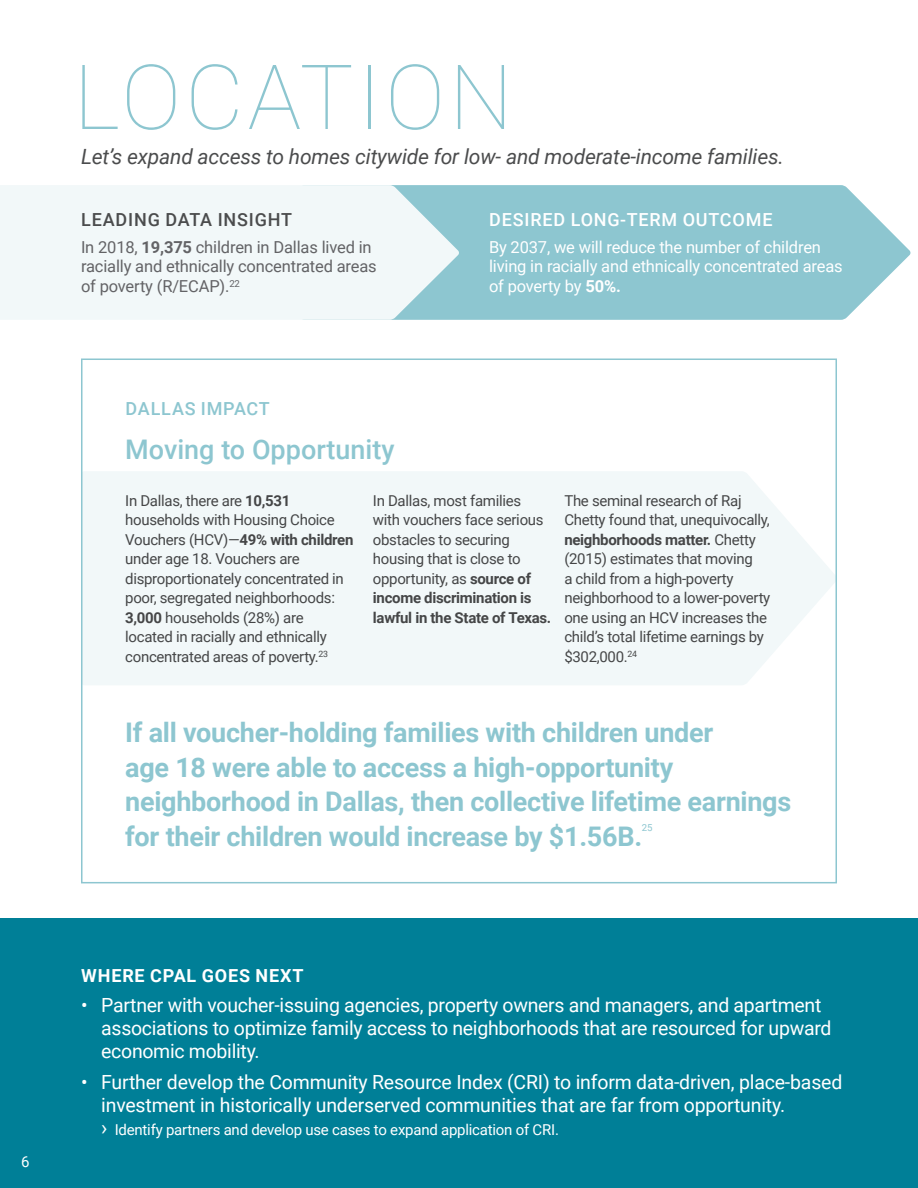
<style>
.page{position:relative;width:918px;height:1188px;background:#fff}
.page>*{position:absolute;margin:0;border:0;box-sizing:border-box;transform-origin:0 0}
.t1{font:100 90px "Roboto";letter-spacing:.045em;color:#8dc6d0}
.text{font:700 27px/34.5px "Roboto";letter-spacing:-.01em;color:#8dc6d0}
.subheader{font:500 27px "Roboto";color:#8dc6d0}
.text_-_intro{font:italic 21px "Roboto";letter-spacing:-.01em;color:#4b4c4d}
.bullets{font:19.5px/23.4px "Roboto";letter-spacing:-.015em;color:#fff}
.subheader-2{font:500 18px "Roboto";letter-spacing:.045em;color:#fff}
.subheader-3{font:500 18px "Roboto";letter-spacing:.045em;color:#4b4c4d}
.header_-_teal{font:700 18px "Roboto";letter-spacing:.045em;color:#fff}
.subheader-4{font:500 18px "Roboto";letter-spacing:.045em;color:#8dc6d0}
.text_-_intro-2{font:16.5px/19.8px "Roboto";letter-spacing:-.01em;color:#fff}
.text_-_intro-3{font:16.5px/19.8px "Roboto";letter-spacing:-.01em;color:#636366}
.text-2{font:15px/19.5px "Roboto";letter-spacing:-.02em;color:#454647}
.bullets-2{font:15px "Roboto";letter-spacing:-.015em;color:#fff}
.text-3{font:15px "Roboto";color:#fff}
.text-4{font:9.6px "Roboto";color:#8dc6d0}
.s1{font-weight:700}
.s2{font-size:21px}
</style>
<div class="page">
<div style="left:0;top:918px;width:918px;height:270px;background:#007f97"></div>
<svg style="left:459px;top:185px;width:452px;height:135px;background:#95cad3"></svg>
<svg style="left:0;top:185px;width:459px;height:135px;fill:#f2f8f9"></svg>
<div style="left:84px;top:471px;width:750px;height:214px;background:#f2f8f9"></div>
<p class="text-3" style="left:21px;top:1151px;width:10px">6</p>
<p class="t1" style="left:74px;top:34px;width:441px">LOCATION</p>
<p class="text_-_intro" style="left:81px;top:142px;width:704px">Let’s expand access to homes citywide for low- and moderate-income families.</p>
<p class="subheader-3" style="left:81px;top:207px;width:212px">LEADING DATA INSIGHT</p>
<p class="text_-_intro-3" style="left:81px;top:236px;width:297px">In 2018, <span class="s1">19,375</span> children in Dallas lived in racially and ethnically concentrated areas of poverty (R/ECAP).<sup>22</sup></p>
<p class="subheader-4" style="left:126px;top:396px;width:146px">DALLAS IMPACT</p>
<p class="subheader-2" style="left:489px;top:207px;width:285px">DESIRED LONG-TERM OUTCOME</p>
<p class="text_-_intro-2" style="left:489px;top:236px;width:355px">By 2037, we will reduce the number of children living in racially and ethnically concentrated areas of poverty by <span class="s1">50%.</span></p>
<p class="subheader" style="left:125px;top:430px;width:271px">Moving to Opportunity</p>
<p class="text-2" style="left:125px;top:490px;width:230px">In Dallas, there are <span class="s1">10,531 </span>households with Housing Choice<br>Vouchers (HCV)—<span class="s1">49% with children </span>under age 18. Vouchers are disproportionately concentrated in poor, segregated neighborhoods:<br><span class="s1">3,000</span> households (28%) are located in racially and ethnically concentrated areas of poverty.<sup>23</sup></p>
<p class="text-2" style="left:373px;top:490px;width:180px">In Dallas, most families with vouchers face serious obstacles to securing housing that is close to opportunity, as <span class="s1">source of income discrimination is lawful in the State of Texas.</span></p>
<p class="text-2" style="left:564px;top:490px;width:208px">The seminal research of Raj<br>Chetty found that, unequivocally, <span class="s1">neighborhoods matter.</span> Chetty (2015) estimates that moving<br>a child from a high-poverty neighborhood to a lower-poverty one using an HCV increases the child’s total lifetime earnings by $302,000.<sup>24</sup></p>
<p class="text" style="left:125px;top:714px;width:668px">If all voucher-holding families with children under<br>age 18 were able to access a high-opportunity neighborhood in Dallas, then collective lifetime earnings for their children would increase by $1.56B.</p>
<p class="text-4" style="left:642px;top:821px;width:12px">25</p>
<p class="header_-_teal" style="left:81px;top:963px;width:224px">WHERE CPAL GOES NEXT</p>
<p class="bullets" style="left:101px;top:992px;width:732px;text-indent:-20px">• Partner with voucher-issuing agencies, property owners and managers, and apartment associations to optimize family access to neighborhoods that are resourced for upward economic mobility.</p>
<p class="bullets" style="left:101px;top:1069px;width:743px;text-indent:-20px">• Further develop the Community Resource Index (CRI) to inform data-driven, place-based investment in historically underserved communities that are far from opportunity.</p>
<p class="bullets-2" style="left:101px;top:1119px;width:459px"><span class="s2">›</span> Identify partners and develop use cases to expand application of CRI.</p>
</div>
